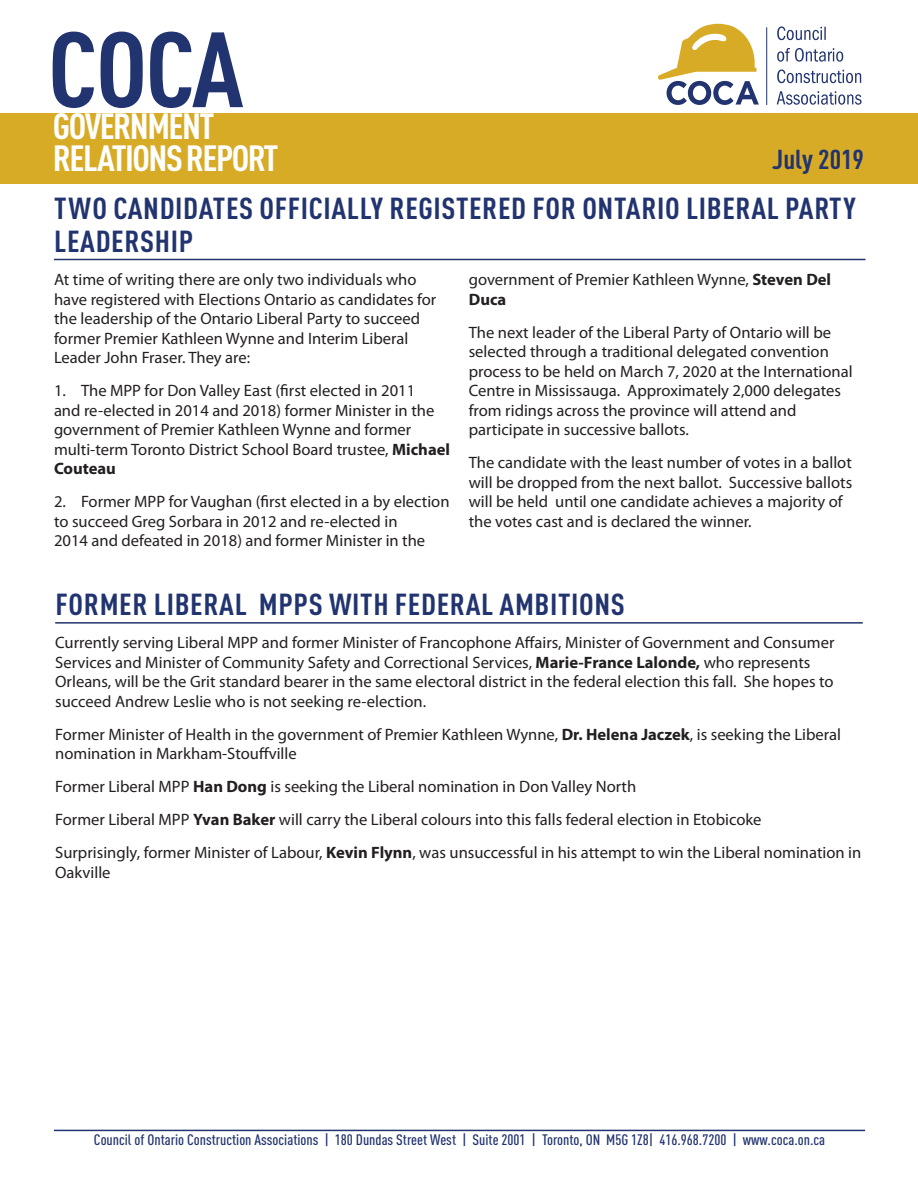
<style>
.page{position:relative;width:918px;height:1188px;background:#fff}
.page>*{position:absolute;margin:0;border:0;box-sizing:border-box;transform-origin:0 0}
.t1{font:700 condensed 105px "DIN Pro";color:#22346f;scale:1.06 1}
.t2{font:700 condensed 36px/31.5px "DIN Pro";letter-spacing:-.04em;color:#fff;scale:1.06 1}
.t3{font:700 condensed 30px/33px "DIN Pro";letter-spacing:.02em;color:#22346f;scale:1.06 1}
.t4{font:700 condensed 27px "DIN Pro";color:#22346f;scale:1.06 1}
.t5{font:16.5px/19.5px "Myriad Pro";color:#231f20}
.t6{font:500 condensed 15px "DIN Pro";color:#22346f;scale:1.06 1}
.s1{font-weight:700}
</style>
<div class="page">
<hr style="left:54px;top:1130px;width:811px;height:1px;background:#22346f">
<div style="left:0;top:113px;width:918px;height:71px;background:#d8ab27"></div>
<hr style="left:766px;top:27px;width:1px;height:78px;background:#22346f">
<svg style="left:658px;top:24px;width:101px;height:81px"></svg>
<svg style="left:777px;top:91px;width:85px;height:14px"></svg>
<svg style="left:777px;top:69px;width:84px;height:14px"></svg>
<svg style="left:777px;top:48px;width:66px;height:14px"></svg>
<svg style="left:777px;top:26px;width:49px;height:14px"></svg>
<hr style="left:55px;top:622px;width:808px;height:2px;background:#22346f">
<hr style="left:54px;top:259px;width:812px;height:1px;background:#22346f">
<h1 class="t1" style="left:48px;top:-9px;width:186px">COCA</h1>
<h2 class="t2" style="left:53px;top:107px;width:214px">GOVERNMENT<br>RELATIONS REPORT</h2>
<h3 class="t4" style="left:772px;top:139px;width:88px">July 2019</h3>
<h3 class="t3" style="left:54px;top:189px;width:758px">TWO CANDIDATES OFFICIALLY REGISTERED FOR ONTARIO LIBERAL PARTY<br>LEADERSHIP</h3>
<p class="t5" style="left:54px;top:269px;width:384px">At time of writing there are only two individuals who have registered with Elections Ontario as candidates for the leadership of the Ontario Liberal Party to succeed former Premier Kathleen Wynne and Interim Liberal Leader John Fraser. They are:</p>
<p class="t5" style="left:54px;top:380px;width:398px">1. The MPP for Don Valley East (first elected in 2011<br>and re-elected in 2014 and 2018) former Minister in the government of Premier Kathleen Wynne and former multi-term Toronto District School Board trustee, <span class="s1">Michael Couteau</span></p>
<p class="t5" style="left:54px;top:491px;width:397px">2. Former MPP for Vaughan (first elected in a by election to succeed Greg Sorbara in 2012 and re-elected in<br>2014 and defeated in 2018) and former Minister in the</p>
<p class="t5" style="left:469px;top:269px;width:364px">government of Premier Kathleen Wynne, <span class="s1">Steven Del<br>Duca</span></p>
<p class="t5" style="left:469px;top:322px;width:385px">The next leader of the Liberal Party of Ontario will be selected through a traditional delegated convention process to be held on March 7, 2020 at the International Centre in Mississauga. Approximately 2,000 delegates from ridings across the province will attend and participate in successive ballots.</p>
<p class="t5" style="left:469px;top:453px;width:385px">The candidate with the least number of votes in a ballot will be dropped from the next ballot. Successive ballots will be held until one candidate achieves a majority of the votes cast and is declared the winner.</p>
<h3 class="t3" style="left:56px;top:586px;width:539px">FORMER LIBERAL MPPS WITH FEDERAL AMBITIONS</h3>
<p class="t5" style="left:55px;top:633px;width:781px">Currently serving Liberal MPP and former Minister of Francophone Affairs, Minister of Government and Consumer Services and Minister of Community Safety and Correctional Services, <span class="s1">Marie-France Lalonde,</span> who represents Orleans, will be the Grit standard bearer in the same electoral district in the federal election this fall. She hopes to succeed Andrew Leslie who is not seeking re-election.</p>
<p class="t5" style="left:55px;top:724px;width:787px">Former Minister of Health in the government of Premier Kathleen Wynne, <span class="s1">Dr. Helena Jaczek</span>, is seeking the Liberal nomination in Markham-Stouffville</p>
<p class="t5" style="left:55px;top:770px;width:808px;line-height:33px">Former Liberal MPP <span class="s1">Han Dong</span> is seeking the Liberal nomination in Don Valley North<br>Former Liberal MPP <span class="s1">Yvan Baker</span> will carry the Liberal colours into this falls federal election in Etobicoke<br>Surprisingly, former Minister of Labour, <span class="s1">Kevin Flynn</span>, was unsuccessful in his attempt to win the Liberal nomination in</p>
<p class="t5" style="left:55px;top:862px;width:57px">Oakville</p>
<p class="t6" style="left:94px;top:1128px;width:691px">Council of Ontario Construction Associations | 180 Dundas Street West | Suite 2001 | Toronto, ON M5G 1Z8| 416.968.7200 | www.coca.on.ca</p>
</div>
